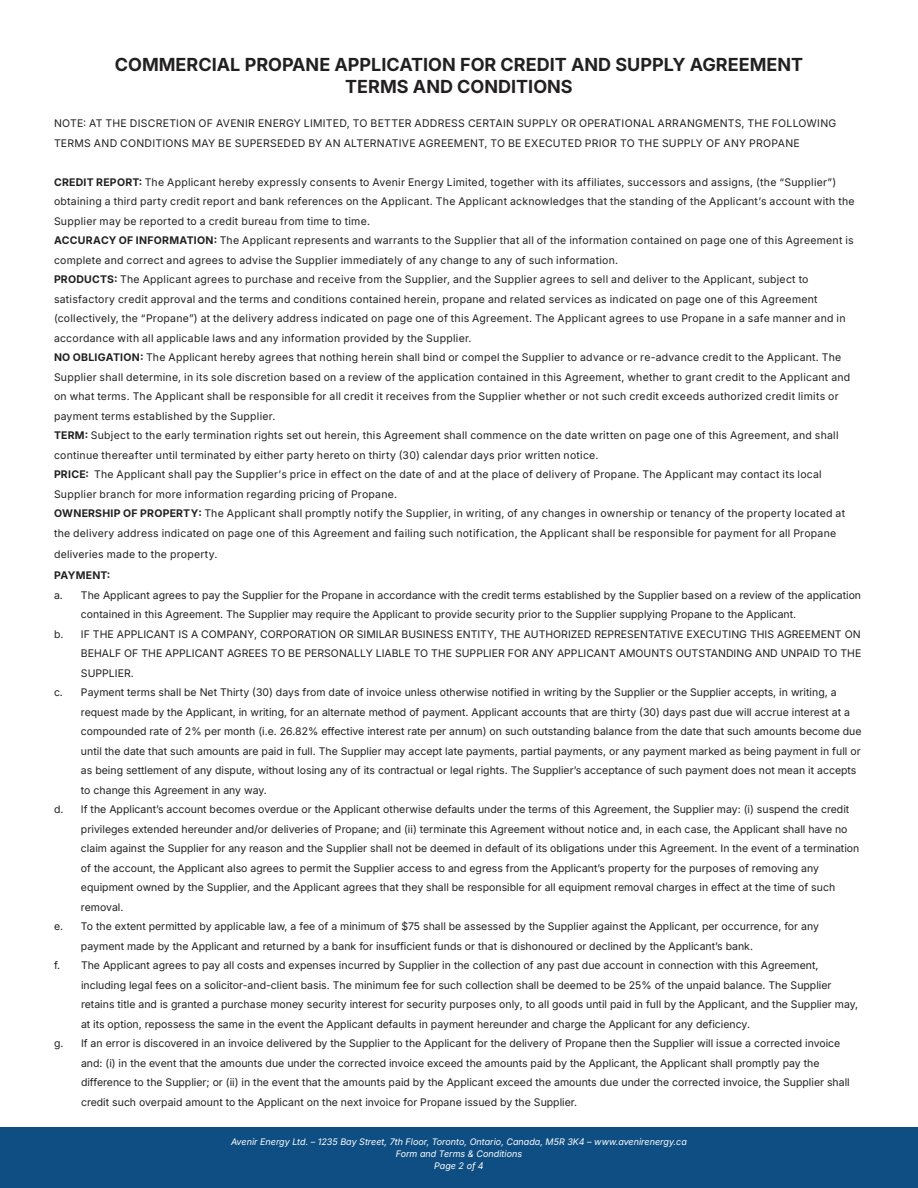
<style>
.page{position:relative;width:918px;height:1188px;background:#fff}
.page>*{position:absolute;margin:0;border:0;box-sizing:border-box;transform-origin:0 0}
.t1{font:18px/21.6px "Inter";color:#221f20;text-align:center}
.t2{font:10.5px "Inter";color:#221f20}
.t3{font:10.5px/19.5px "Inter";letter-spacing:.025em;color:#221f20}
.t4{font:italic 9px/12px "Inter";color:#fff;text-align:center}
</style>
<div class="page">
<div style="left:0;top:1127px;width:918px;height:61px;background:#0e4e82"></div>
<h1 class="t1" style="left:115px;top:54px;width:690px">COMMERCIAL PROPANE APPLICATION FOR CREDIT AND SUPPLY AGREEMENT<br>TERMS AND CONDITIONS</h1>
<p class="t3" style="left:54px;top:113px;width:784px">NOTE: AT THE DISCRETION OF AVENIR ENERGY LIMITED, TO BETTER ADDRESS CERTAIN SUPPLY OR OPERATIONAL ARRANGMENTS, THE FOLLOWING<br>TERMS AND CONDITIONS MAY BE SUPERSEDED BY AN ALTERNATIVE AGREEMENT, TO BE EXECUTED PRIOR TO THE SUPPLY OF ANY PROPANE</p>
<p class="t3" style="left:54px;top:172px;width:802px">CREDIT REPORT: The Applicant hereby expressly consents to Avenir Energy Limited, together with its affiliates, successors and assigns, (the “Supplier”) obtaining a third party credit report and bank references on the Applicant. The Applicant acknowledges that the standing of the Applicant’s account with the Supplier may be reported to a credit bureau from time to time.<br>ACCURACY OF INFORMATION: The Applicant represents and warrants to the Supplier that all of the information contained on page one of this Agreement is complete and correct and agrees to advise the Supplier immediately of any change to any of such information.<br>PRODUCTS: The Applicant agrees to purchase and receive from the Supplier, and the Supplier agrees to sell and deliver to the Applicant, subject to satisfactory credit approval and the terms and conditions contained herein, propane and related services as indicated on page one of this Agreement (collectively, the “Propane”) at the delivery address indicated on page one of this Agreement. The Applicant agrees to use Propane in a safe manner and in accordance with all applicable laws and any information provided by the Supplier.<br>NO OBLIGATION: The Applicant hereby agrees that nothing herein shall bind or compel the Supplier to advance or re-advance credit to the Applicant. The Supplier shall determine, in its sole discretion based on a review of the application contained in this Agreement, whether to grant credit to the Applicant and on what terms. The Applicant shall be responsible for all credit it receives from the Supplier whether or not such credit exceeds authorized credit limits or payment terms established by the Supplier.<br>TERM: Subject to the early termination rights set out herein, this Agreement shall commence on the date written on page one of this Agreement, and shall continue thereafter until terminated by either party hereto on thirty (30) calendar days prior written notice.<br>PRICE: The Applicant shall pay the Supplier’s price in effect on the date of and at the place of delivery of Propane. The Applicant may contact its local Supplier branch for more information regarding pricing of Propane.<br>OWNERSHIP OF PROPERTY: The Applicant shall promptly notify the Supplier, in writing, of any changes in ownership or tenancy of the property located at the delivery address indicated on page one of this Agreement and failing such notification, the Applicant shall be responsible for payment for all Propane</p>
<p class="t3" style="left:54px;top:544px;width:165px">deliveries made to the property.</p>
<p class="t2" style="left:54px;top:567px;width:58px">PAYMENT:</p>
<p class="t2" style="left:54px;top:587px;width:809px">a. The Applicant agrees to pay the Supplier for the Propane in accordance with the credit terms established by the Supplier based on a review of the application</p>
<p class="t2" style="left:81px;top:607px;width:717px">contained in this Agreement. The Supplier may require the Applicant to provide security prior to the Supplier supplying Propane to the Applicant.</p>
<p class="t2" style="left:54px;top:626px;width:808px">b. IF THE APPLICANT IS A COMPANY, CORPORATION OR SIMILAR BUSINESS ENTITY, THE AUTHORIZED REPRESENTATIVE EXECUTING THIS AGREEMENT ON</p>
<p class="t2" style="left:81px;top:646px;width:782px">BEHALF OF THE APPLICANT AGREES TO BE PERSONALLY LIABLE TO THE SUPPLIER FOR ANY APPLICANT AMOUNTS OUTSTANDING AND UNPAID TO THE</p>
<p class="t2" style="left:81px;top:665px;width:54px">SUPPLIER.</p>
<p class="t2" style="left:54px;top:685px;width:784px">c. Payment terms shall be Net Thirty (30) days from date of invoice unless otherwise notified in writing by the Supplier or the Supplier accepts, in writing, a</p>
<p class="t2" style="left:81px;top:704px;width:771px">request made by the Applicant, in writing, for an alternate method of payment. Applicant accounts that are thirty (30) days past due will accrue interest at a</p>
<p class="t2" style="left:81px;top:724px;width:782px">compounded rate of 2% per month (i.e. 26.82% effective interest rate per annum) on such outstanding balance from the date that such amounts become due</p>
<p class="t2" style="left:81px;top:743px;width:781px">until the date that such amounts are paid in full. The Supplier may accept late payments, partial payments, or any payment marked as being payment in full or</p>
<p class="t2" style="left:81px;top:763px;width:777px">as being settlement of any dispute, without losing any of its contractual or legal rights. The Supplier’s acceptance of such payment does not mean it accepts</p>
<p class="t2" style="left:81px;top:782px;width:187px">to change this Agreement in any way.</p>
<p class="t2" style="left:54px;top:802px;width:797px">d. If the Applicant’s account becomes overdue or the Applicant otherwise defaults under the terms of this Agreement, the Supplier may: (i) suspend the credit</p>
<p class="t2" style="left:81px;top:821px;width:768px">privileges extended hereunder and/or deliveries of Propane; and (ii) terminate this Agreement without notice and, in each case, the Applicant shall have no</p>
<p class="t2" style="left:81px;top:841px;width:780px">claim against the Supplier for any reason and the Supplier shall not be deemed in default of its obligations under this Agreement. In the event of a termination</p>
<p class="t2" style="left:81px;top:860px;width:740px">of the account, the Applicant also agrees to permit the Supplier access to and egress from the Applicant’s property for the purposes of removing any</p>
<p class="t2" style="left:81px;top:880px;width:756px">equipment owned by the Supplier, and the Applicant agrees that they shall be responsible for all equipment removal charges in effect at the time of such</p>
<p class="t2" style="left:81px;top:899px;width:44px">removal.</p>
<p class="t2" style="left:54px;top:919px;width:766px">e. To the extent permitted by applicable law, a fee of a minimum of $75 shall be assessed by the Supplier against the Applicant, per occurrence, for any</p>
<p class="t2" style="left:81px;top:938px;width:674px">payment made by the Applicant and returned by a bank for insufficient funds or that is dishonoured or declined by the Applicant’s bank.</p>
<p class="t2" style="left:54px;top:958px;width:766px">f. The Applicant agrees to pay all costs and expenses incurred by Supplier in the collection of any past due account in connection with this Agreement,</p>
<p class="t2" style="left:81px;top:977px;width:752px">including legal fees on a solicitor-and-client basis. The minimum fee for such collection shall be deemed to be 25% of the unpaid balance. The Supplier</p>
<p class="t2" style="left:81px;top:997px;width:779px">retains title and is granted a purchase money security interest for security purposes only, to all goods until paid in full by the Applicant, and the Supplier may,</p>
<p class="t2" style="left:81px;top:1016px;width:671px">at its option, repossess the same in the event the Applicant defaults in payment hereunder and charge the Applicant for any deficiency.</p>
<p class="t2" style="left:54px;top:1036px;width:788px">g. If an error is discovered in an invoice delivered by the Supplier to the Applicant for the delivery of Propane then the Supplier will issue a corrected invoice</p>
<p class="t2" style="left:81px;top:1055px;width:740px">and: (i) in the event that the amounts due under the corrected invoice exceed the amounts paid by the Applicant, the Applicant shall promptly pay the</p>
<p class="t2" style="left:81px;top:1075px;width:770px">difference to the Supplier; or (ii) in the event that the amounts paid by the Applicant exceed the amounts due under the corrected invoice, the Supplier shall</p>
<p class="t2" style="left:81px;top:1094px;width:498px">credit such overpaid amount to the Applicant on the next invoice for Propane issued by the Supplier.</p>
<p class="t4" style="left:231px;top:1135px;width:457px">Avenir Energy Ltd. – 1235 Bay Street, 7th Floor, Toronto, Ontario, Canada, M5R 3K4 – www.avenirenergy.ca<br>Form and Terms &amp; Conditions<br>Page 2 of 4</p>
</div>
